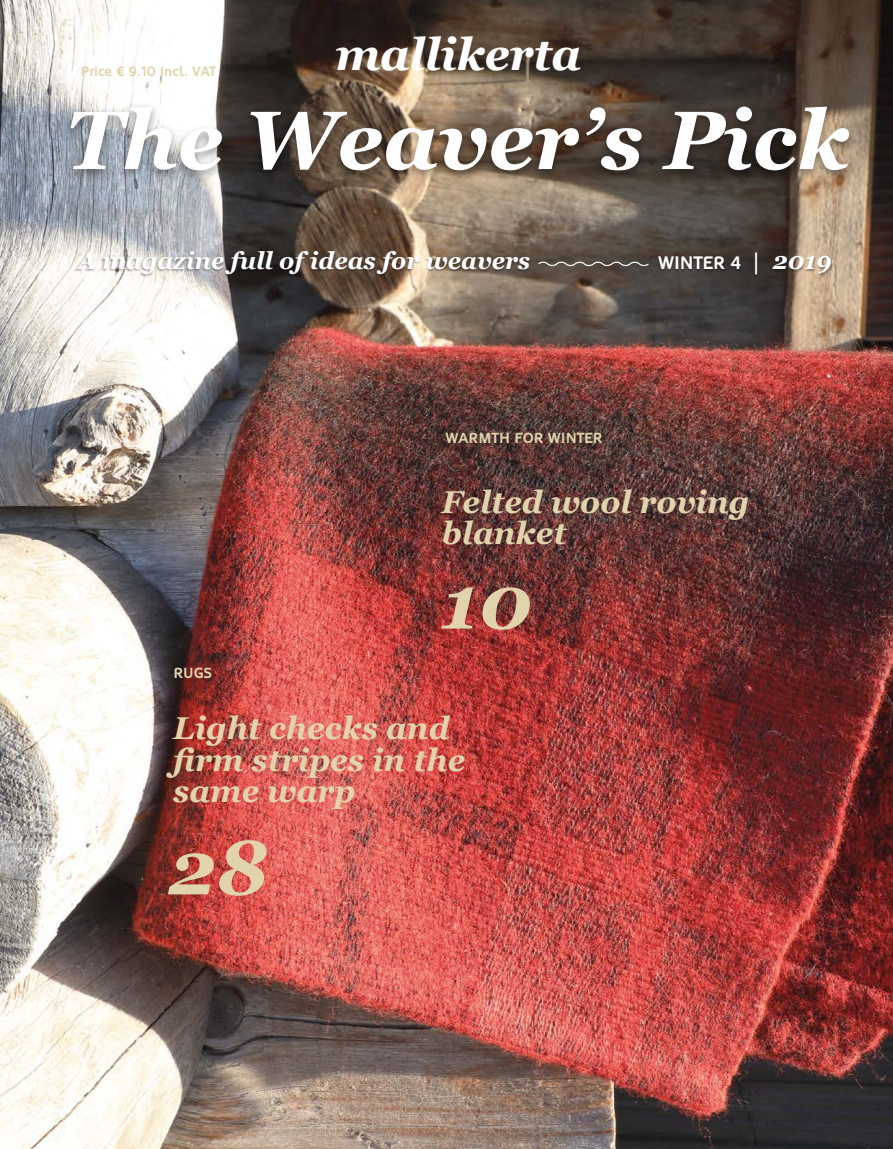
<style>
.page{position:relative;width:893px;height:1149px;background:#fff}
.page>*{position:absolute;margin:0;border:0;box-sizing:border-box;transform-origin:0 0}
.t1{font:italic 700 82.5px "Georgia";color:#fff}
.t2{font:italic 700 75.9px "Georgia";color:#e1d4ac}
.t3{font:italic 700 45px "Georgia";letter-spacing:-.01em;color:#fff}
.t4{font:italic 700 31.5px/31.5px "Georgia";color:#e1d4ac}
.t5{font:italic 700 24px "Georgia";color:#fff}
.t6{font:700 18px "Oblik";color:#fff}
.t7{font:700 14.7px "Oblik";color:#e1d4ac}
.t8{font:700 13.5px "Oblik";color:#e1d4ac}
.s1{font-size:22.5px}
.s2{font-family:"Georgia";font-style:italic;font-size:24px}
</style>
<div class="page">
<img style="left:0;top:0;width:893px;height:1148px">
<div style="left:61px;top:101px;width:796px;height:82px;background:#000;opacity:.4"></div>
<div style="left:74px;top:251px;width:457px;height:26px;background:#000;opacity:.4"></div>
<div style="left:656px;top:252px;width:177px;height:25px;background:#000;opacity:.4"></div>
<svg style="left:537px;top:260px;width:113px;height:8px"></svg>
<h3 class="t3" style="left:336px;top:26px;width:247px">mallikerta</h3>
<p class="t8" style="left:81px;top:64px;width:137px">Price € 9.10 incl. VAT</p>
<h1 class="t1" style="left:66px;top:87px;width:786px">The Weaver’s Pick</h1>
<p class="t5" style="left:78px;top:245px;width:454px">A magazine full of ideas for weavers</p>
<p class="t6" style="left:658px;top:253px;width:175px">WINTER 4 <span class="s1">|</span> <span class="s2">2019</span></p>
<p class="t7" style="left:445px;top:429px;width:159px">WARMTH FOR WINTER</p>
<p class="t4" style="left:441px;top:486px;width:309px">Felted wool roving blanket</p>
<p class="t7" style="left:173px;top:664px;width:40px">RUGS</p>
<h2 class="t2" style="left:441px;top:553px;width:92px">10</h2>
<p class="t4" style="left:173px;top:712px;width:294px">Light checks and firm stripes in the same warp</p>
<h2 class="t2" style="left:168px;top:818px;width:100px">28</h2>
</div>
